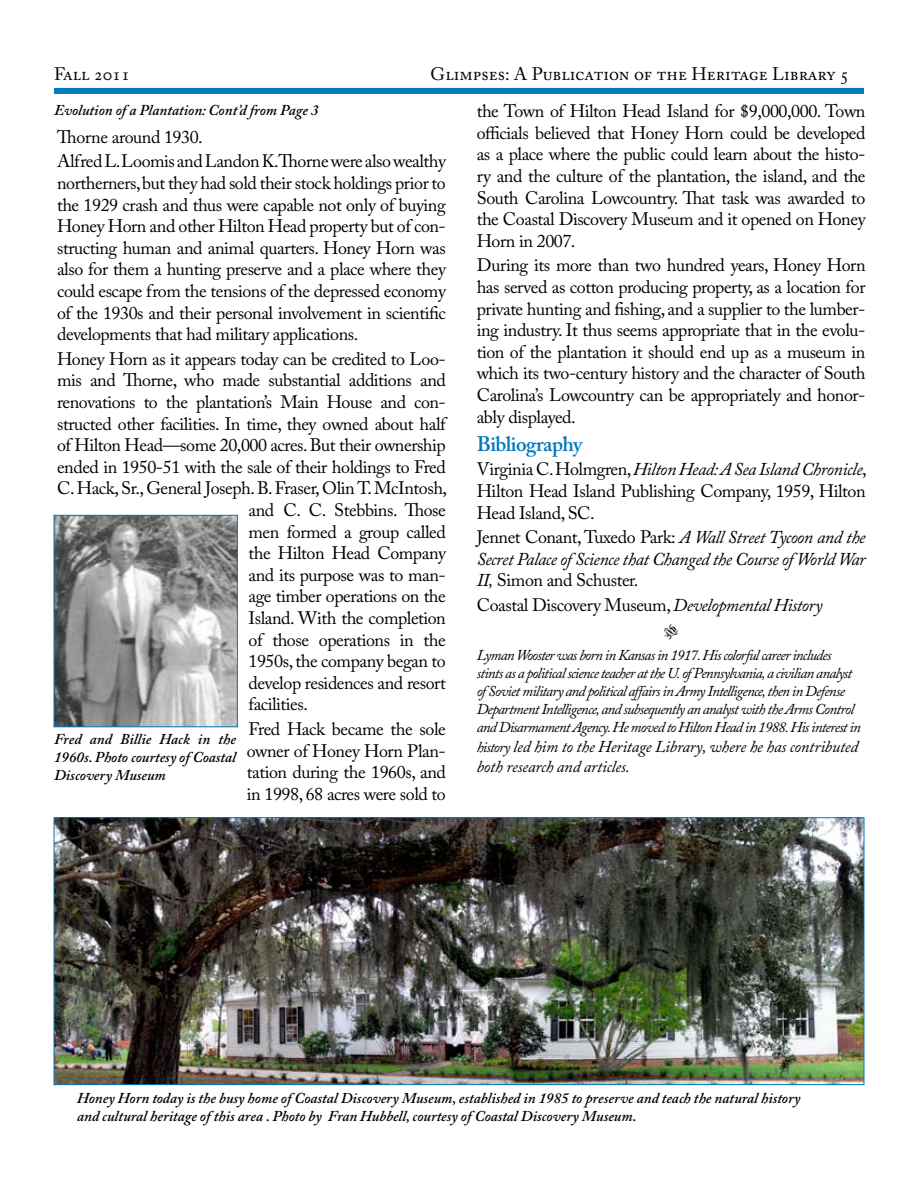
<style>
.page{position:relative;width:918px;height:1188px;background:#fff}
.page>*{position:absolute;margin:0;border:0;box-sizing:border-box;transform-origin:0 0}
.t1{font:600 21px "Adobe Caslon Pro";letter-spacing:-.025em;color:#0079bf}
.t2{font:18px/21.6px "Adobe Caslon Pro";letter-spacing:-.025em;color:#000;text-align:justify}
.t3{font:italic 18px/21.6px "Adobe Caslon Pro";letter-spacing:-.025em;color:#000;text-align:justify}
.t4{font:18px "Adobe Caslon Pro";color:#000}
.t5{font:italic 16.5px/19.8px "Adobe Caslon Pro";letter-spacing:-.01em;color:#000}
.t6{font:italic 15px/18px "Adobe Caslon Pro";letter-spacing:-.05em;color:#000}
.t7{font:italic 600 15px/18px "Adobe Caslon Pro";color:#000;text-align:justify}
.s1{font-style:italic}
.s2{font-style:normal}
.s3{font-size:15px}
</style>
<div class="page">
<div style="left:54px;top:88px;width:810px;height:6px;background:#0079bf"></div>
<img style="left:56px;top:819px;width:806px;height:264px">
<img style="left:56px;top:517px;width:180px;height:208px">
<div style="left:54px;top:515px;width:184px;height:212px;border:1px solid #0079bf"></div>
<p class="t2" style="left:54px;top:63px;width:78px">Fall 2011</p>
<p class="t4" style="left:431px;top:63px;width:406px">Glimpses: A Publication of the Heritage Library</p>
<p class="t7" style="left:54px;top:101px;width:266px">Evolution of a Plantation: Cont’d from Page 3</p>
<p class="t2" style="left:57px;top:124px;width:391px;line-height:24.6px">Thorne around 1930.<br>Alfred L.Loomis and Landon K.Thorne were also wealthy</p>
<p class="t2" style="left:57px;top:172px;width:391px">northerners, but they had sold their stock holdings prior to the 1929 crash and thus were capable not only of buying Honey Horn and other Hilton Head property but of con&shy;structing human and animal quarters. Honey Horn was also for them a hunting preserve and a place where they could escape from the tensions of the depressed economy of the 1930s and their personal involvement in scientific developments that had military applications.</p>
<p class="t2" style="left:57px;top:348px;width:390px">Honey Horn as it appears today can be credited to Loo-</p>
<p class="t2" style="left:57px;top:369px;width:390px">mis and Thorne, who made substantial additions and</p>
<p class="t2" style="left:57px;top:391px;width:390px">renovations to the plantation’s Main House and con-</p>
<p class="t2" style="left:57px;top:412px;width:392px">structed other facilities. In time, they owned about half</p>
<p class="t2" style="left:57px;top:434px;width:390px">of Hilton Head—some 20,000 acres. But their ownership</p>
<p class="t2" style="left:57px;top:456px;width:390px">ended in 1950-51 with the sale of their holdings to Fred</p>
<p class="t2" style="left:57px;top:477px;width:392px">C. Hack, Sr., General Joseph. B. Fraser, Olin T. McIntosh,</p>
<p class="t2" style="left:249px;top:499px;width:199px">and C. C. Stebbins. Those</p>
<p class="t2" style="left:249px;top:520px;width:199px">men formed a group called</p>
<p class="t2" style="left:249px;top:542px;width:199px">the Hilton Head Company</p>
<p class="t2" style="left:249px;top:564px;width:199px">and its purpose was to man-</p>
<p class="t2" style="left:249px;top:585px;width:199px">age timber operations on the</p>
<p class="t2" style="left:249px;top:607px;width:199px">Island. With the completion</p>
<p class="t2" style="left:249px;top:628px;width:199px">of those operations in the</p>
<p class="t2" style="left:249px;top:650px;width:199px">1950s, the company began to</p>
<p class="t2" style="left:249px;top:672px;width:199px">develop residences and resort</p>
<p class="t2" style="left:249px;top:693px;width:61px">facilities.</p>
<p class="t2" style="left:247px;top:718px;width:201px">Fred Hack became the sole owner of Honey Horn Plan&shy;tation during the 1960s, and in 1998, 68 acres were sold to</p>
<p class="t7" style="left:54px;top:730px;width:184px">Fred and Billie Hack in the 1960s. Photo courtesy of Coastal Discovery Museum</p>
<p class="t2" style="left:477px;top:100px;width:391px">the Town of Hilton Head Island for $9,000,000. Town officials believed that Honey Horn could be developed as a place where the public could learn about the histo&shy;ry and the culture of the plantation, the island, and the South Carolina Lowcountry. That task was awarded to the Coastal Discovery Museum and it opened on Honey Horn in 2007.</p>
<p class="t2" style="left:477px;top:254px;width:390px">During its more than two hundred years, Honey Horn has served as cotton producing property, as a location for private hunting and fishing, and a supplier to the lumber&shy;ing industry. It thus seems appropriate that in the evolu&shy;tion of the plantation it should end up as a museum in which its two-century history and the character of South Carolina’s Lowcountry can be appropriately and honor&shy;ably displayed.</p>
<p class="t1" style="left:477px;top:431px;width:107px">Bibliography</p>
<p class="t2" style="left:477px;top:458px;width:392px">Virginia C. Holmgren, <span class="s1">Hilton Head: A Sea Island Chronicle</span>, Hilton Head Island Publishing Company, 1959, Hilton Head Island, SC.</p>
<p class="t3" style="left:477px;top:526px;width:390px"><span class="s2">Jennet Conant, Tuxedo Park:</span> A Wall Street Tycoon and the Secret Palace of Science that Changed the Course of World War II, <span class="s2">Simon and Schuster.</span></p>
<p class="t2" style="left:477px;top:594px;width:347px">Coastal Discovery Museum, <span class="s1">Developmental History</span></p>
<p class="t6" style="left:477px;top:646px;width:386px">Lyman Wooster was born in Kansas in 1917. His colorful career includes stints as a political science teacher at the U. of Pennsylvania, a civilian analyst of Soviet military and political affairs in Army Intelligence, then in Defense Department Intelligence, and subsequently an analyst with the Arms Control and Disarmament Agency. He moved to Hilton Head in 1988. His interest in</p>
<p class="t5" style="left:477px;top:736px;width:383px"><span class="s3">history</span> led him to the Heritage Library, where he has contributed both research and articles.</p>
<p class="t7" style="left:77px;top:1089px;width:725px">Honey Horn today is the busy home of Coastal Discovery Museum, established in 1985 to preserve and teach the natural history and cultural heritage of this area . Photo by Fran Hubbell, courtesy of Coastal Discovery Museum.</p>
</div>
